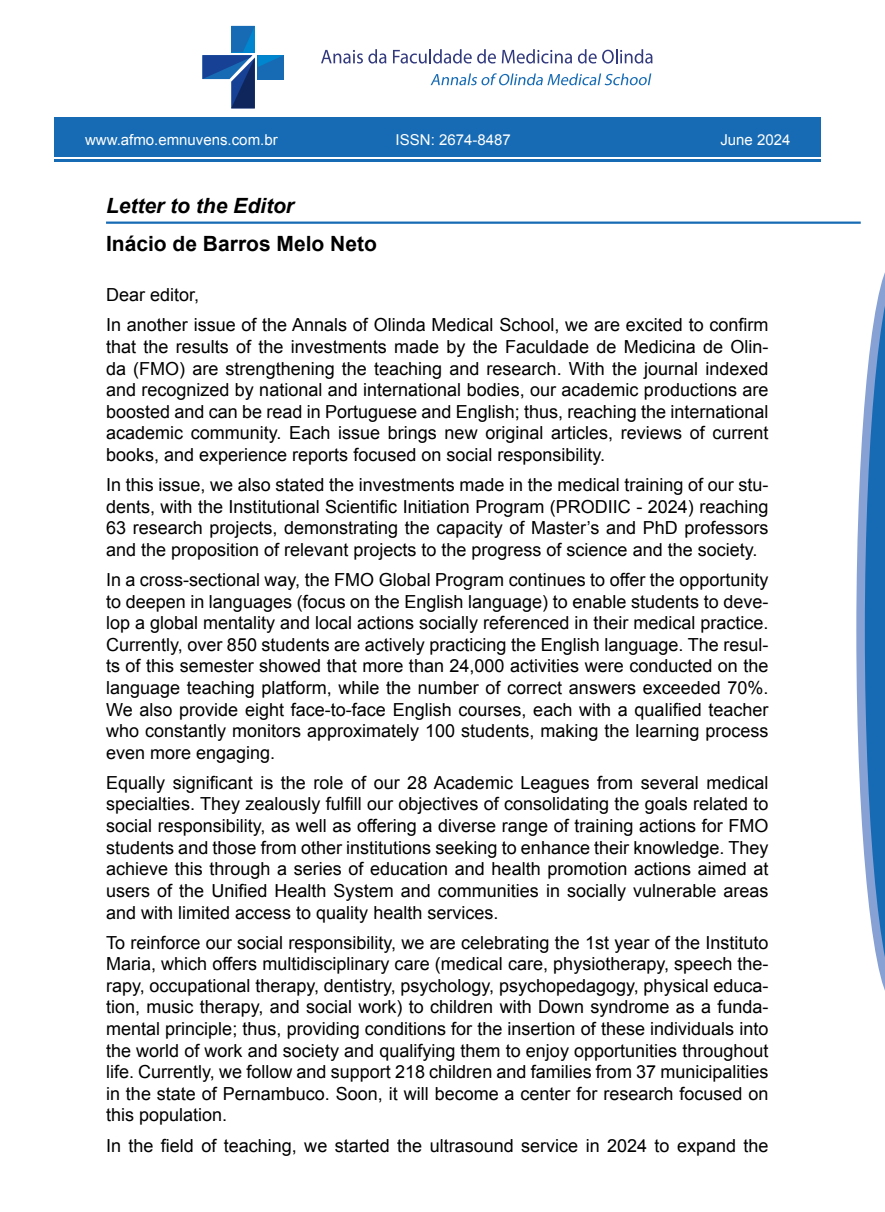
<style>
.page{position:relative;width:885px;height:1212px;background:#fff}
.page>*{position:absolute;margin:0;border:0;box-sizing:border-box;transform-origin:0 0}
.t1{font:700 21px "Arial";color:#000}
.t2{font:italic 700 21px "Arial";color:#000}
.t3{font:18px/21.6px "Arial";color:#000;text-align:justify}
.t4{font:15px "Arial";color:#fff}
</style>
<div class="page">
<hr style="left:54px;top:159px;width:766px;height:3px;background:#176bb4">
<div style="left:54px;top:117px;width:766px;height:39px;background:#176bb4"></div>
<svg style="left:202px;top:26px;width:82px;height:82px"></svg>
<svg style="left:321px;top:49px;width:65px;height:15px"></svg>
<svg style="left:393px;top:49px;width:78px;height:15px"></svg>
<svg style="left:477px;top:49px;width:95px;height:15px"></svg>
<svg style="left:578px;top:49px;width:18px;height:15px"></svg>
<svg style="left:602px;top:49px;width:50px;height:15px"></svg>
<svg style="left:430px;top:73px;width:221px;height:12px"></svg>
<hr style="left:106px;top:222px;width:754px;height:2px;background:#176bb4">
<svg style="left:856px;top:275px;width:28px;height:713px"></svg>
<p class="t4" style="left:85px;top:130px;width:194px">www.afmo.emnuvens.com.br</p>
<p class="t4" style="left:395px;top:130px;width:117px">ISSN: 2674-8487</p>
<p class="t2" style="left:106px;top:192px;width:189px">Letter to the Editor</p>
<p class="t1" style="left:106px;top:230px;width:272px">Inácio de Barros Melo Neto</p>
<p class="t4" style="left:720px;top:130px;width:72px">June 2024</p>
<p class="t3" style="left:106px;top:280px;width:664px;line-height:30.2px">Dear editor,<br>In another issue of the Annals of Olinda Medical School, we are excited to confirm</p>
<p class="t3" style="left:106px;top:336px;width:664px">that the results of the investments made by the Faculdade de Medicina de Olin&shy;da (FMO) are strengthening the teaching and research. With the journal indexed and recognized by national and international bodies, our academic productions are boosted and can be read in Portuguese and English; thus, reaching the international academic community. Each issue brings new original articles, reviews of current books, and experience reports focused on social responsibility.</p>
<p class="t3" style="left:106px;top:474px;width:664px">In this issue, we also stated the investments made in the medical training of our stu&shy;dents, with the Institutional Scientific Initiation Program (PRODIIC - 2024) reaching 63 research projects, demonstrating the capacity of Master’s and PhD professors and the proposition of relevant projects to the progress of science and the society.</p>
<p class="t3" style="left:106px;top:569px;width:664px">In a cross-sectional way, the FMO Global Program continues to offer the opportunity to deepen in languages (focus on the English language) to enable students to deve&shy;lop a global mentality and local actions socially referenced in their medical practice.<br>Currently, over 850 students are actively practicing the English language. The resul&shy;ts of this semester showed that more than 24,000 activities were conducted on the language teaching platform, while the number of correct answers exceeded 70%.<br>We also provide eight face-to-face English courses, each with a qualified teacher who constantly monitors approximately 100 students, making the learning process even more engaging.</p>
<p class="t3" style="left:106px;top:772px;width:664px">Equally significant is the role of our 28 Academic Leagues from several medical specialties. They zealously fulfill our objectives of consolidating the goals related to social responsibility, as well as offering a diverse range of training actions for FMO students and those from other institutions seeking to enhance their knowledge. They achieve this through a series of education and health promotion actions aimed at users of the Unified Health System and communities in socially vulnerable areas and with limited access to quality health services.</p>
<p class="t3" style="left:106px;top:932px;width:664px">To reinforce our social responsibility, we are celebrating the 1st year of the Instituto Maria, which offers multidisciplinary care (medical care, physiotherapy, speech the&shy;rapy, occupational therapy, dentistry, psychology, psychopedagogy, physical educa&shy;tion, music therapy, and social work) to children with Down syndrome as a funda&shy;mental principle; thus, providing conditions for the insertion of these individuals into the world of work and society and qualifying them to enjoy opportunities throughout life. Currently, we follow and support 218 children and families from 37 municipalities in the state of Pernambuco. Soon, it will become a center for research focused on this population.</p>
<p class="t3" style="left:106px;top:1134px;width:664px">In the field of teaching, we started the ultrasound service in 2024 to expand the</p>
</div>
